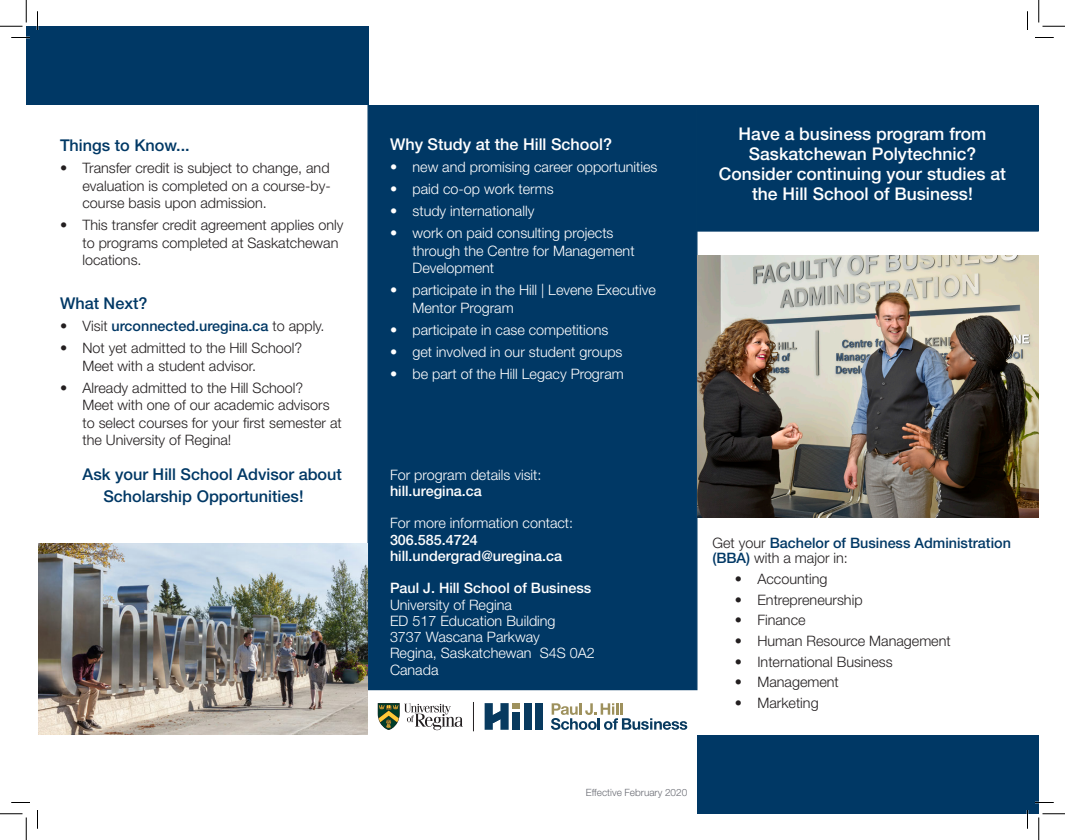
<style>
.page{position:relative;width:1065px;height:840px;background:#fff}
.page>*{position:absolute;margin:0;border:0;box-sizing:border-box;transform-origin:0 0}
.t1{font:500 17.5px/20px "Helvetica Neue LT Std";color:#fff;text-align:center}
.t2{font:500 16.25px "Helvetica Neue LT Std";color:#003865}
.t3{font:500 16.25px "Helvetica Neue LT Std";color:#fff}
.t4{font:300 14.38px/17.5px "Helvetica Neue LT Std";color:#231f20}
.t5{font:300 14.38px/17.5px "Helvetica Neue LT Std";color:#fff}
.t6{font:500 14.38px/15px "Helvetica Neue LT Std";color:#003865}
.t7{font:500 14.38px "Helvetica Neue LT Std";color:#fff}
.t8{font:300 10px "Helvetica Neue LT Std";color:#696b73}
.s1{font-weight:300;color:#231f20}
</style>
<div class="page">
<div style="left:697px;top:106px;width:341px;height:125px;background:#003865"></div>
<div style="left:696px;top:105px;width:343px;height:127px;border:1px solid #003865"></div>
<div style="left:368px;top:105px;width:330px;height:585px;background:#003865"></div>
<img style="left:697px;top:256px;width:342px;height:261px">
<svg style="left:378px;top:703px;width:85px;height:27px"></svg>
<svg style="left:551px;top:703px;width:136px;height:27px"></svg>
<div style="left:524px;top:703px;width:7px;height:27px;background:#083a5f"></div>
<div style="left:535px;top:703px;width:7px;height:27px;background:#083a5f"></div>
<div style="left:513px;top:712px;width:7px;height:18px;background:#083a5f"></div>
<div style="left:513px;top:703px;width:7px;height:6px;background:#9e915d"></div>
<svg style="left:485px;top:703px;width:24px;height:27px"></svg>
<svg style="left:473px;top:702px;width:1px;height:29px"></svg>
<img style="left:39px;top:544px;width:329px;height:191px">
<div style="left:26px;top:26px;width:343px;height:79px;background:#003865"></div>
<div style="left:698px;top:735px;width:341px;height:79px;background:#003865"></div>
<svg style="left:11px;top:37px;width:19px;height:1px"></svg>
<svg style="left:1035px;top:37px;width:19px;height:1px"></svg>
<svg style="left:11px;top:802px;width:19px;height:1px"></svg>
<svg style="left:1035px;top:802px;width:19px;height:1px"></svg>
<svg style="left:37px;top:11px;width:1px;height:19px"></svg>
<svg style="left:37px;top:810px;width:1px;height:19px"></svg>
<svg style="left:1027px;top:11px;width:1px;height:19px"></svg>
<svg style="left:1027px;top:810px;width:1px;height:19px"></svg>
<svg style="left:0;top:0;width:27px;height:27px"></svg>
<svg style="left:0;top:814px;width:27px;height:26px"></svg>
<svg style="left:1039px;top:0;width:26px;height:27px"></svg>
<svg style="left:1039px;top:814px;width:26px;height:26px"></svg>
<p class="t2" style="left:60px;top:136px;width:131px">Things to Know...</p>
<p class="t4" style="left:82px;top:159px;width:250px;text-align:justify;text-indent:-22px">• Transfer credit is subject to change, and evaluation is completed on a course-by&shy;course basis upon admission.</p>
<p class="t4" style="left:82px;top:216px;width:262px;text-indent:-22px">• This transfer credit agreement applies only to programs completed at Saskatchewan locations.</p>
<p class="t2" style="left:60px;top:294px;width:89px">What Next?</p>
<p class="t6" style="left:60px;top:318px;width:266px"><span class="s1">• Visit</span> urconnected.uregina.ca <span class="s1">to apply.</span></p>
<p class="t4" style="left:82px;top:339px;width:221px;text-indent:-22px">• Not yet admitted to the Hill School?<br>Meet with a student advisor.</p>
<p class="t4" style="left:82px;top:379px;width:261px;text-indent:-22px">• Already admitted to the Hill School?<br>Meet with one of our academic advisors to select courses for your first semester at the University of Regina!</p>
<p class="t2" style="left:82px;top:465px;width:261px">Ask your Hill School Advisor about</p>
<p class="t2" style="left:103px;top:487px;width:202px">Scholarship Opportunities!</p>
<p class="t3" style="left:390px;top:135px;width:224px">Why Study at the Hill School?</p>
<p class="t5" style="left:390px;top:158px;width:269px">• new and promising career opportunities</p>
<p class="t5" style="left:390px;top:180px;width:165px">• paid co-op work terms</p>
<p class="t5" style="left:390px;top:202px;width:146px">• study internationally</p>
<p class="t5" style="left:412px;top:224px;width:224px;text-indent:-22px">• work on paid consulting projects through the Centre for Management<br>Development</p>
<p class="t5" style="left:412px;top:281px;width:245px;text-indent:-22px">• participate in the Hill | Levene Executive<br>Mentor Program</p>
<p class="t5" style="left:390px;top:321px;width:220px">• participate in case competitions</p>
<p class="t5" style="left:390px;top:343px;width:234px">• get involved in our student groups</p>
<p class="t5" style="left:390px;top:365px;width:235px">• be part of the Hill Legacy Program</p>
<p class="t1" style="left:719px;top:124px;width:289px">Have a business program from<br>Saskatchewan Polytechnic?<br>Consider continuing your studies at the Hill School of Business!</p>
<p class="t5" style="left:390px;top:465px;width:153px">For program details visit:</p>
<p class="t7" style="left:390px;top:482px;width:93px">hill.uregina.ca</p>
<p class="t5" style="left:390px;top:514px;width:185px">For more information contact:</p>
<p class="t7" style="left:390px;top:531px;width:89px">306.585.4724</p>
<p class="t7" style="left:390px;top:547px;width:174px">hill.undergrad@uregina.ca</p>
<p class="t7" style="left:390px;top:580px;width:203px">Paul J. Hill School of Business</p>
<p class="t5" style="left:390px;top:595px;width:123px">University of Regina</p>
<p class="t5" style="left:390px;top:612px;width:167px">ED 517 Education Building</p>
<p class="t5" style="left:390px;top:628px;width:151px">3737 Wascana Parkway</p>
<p class="t5" style="left:390px;top:644px;width:206px">Regina, Saskatchewan S4S 0A2</p>
<p class="t5" style="left:390px;top:660px;width:50px">Canada</p>
<p class="t6" style="left:712px;top:536px;width:300px"><span class="s1">Get your</span> Bachelor of Business Administration (BBA) <span class="s1">with a major in:</span></p>
<p class="t4" style="left:735px;top:570px;width:94px">• Accounting</p>
<p class="t4" style="left:735px;top:590px;width:129px">• Entrepreneurship</p>
<p class="t4" style="left:735px;top:611px;width:72px">• Finance</p>
<p class="t4" style="left:735px;top:632px;width:217px">• Human Resource Management</p>
<p class="t4" style="left:735px;top:652px;width:159px">• International Business</p>
<p class="t4" style="left:735px;top:673px;width:105px">• Management</p>
<p class="t4" style="left:735px;top:694px;width:85px">• Marketing</p>
<p class="t8" style="left:586px;top:786px;width:103px">Effective February 2020</p>
</div>
